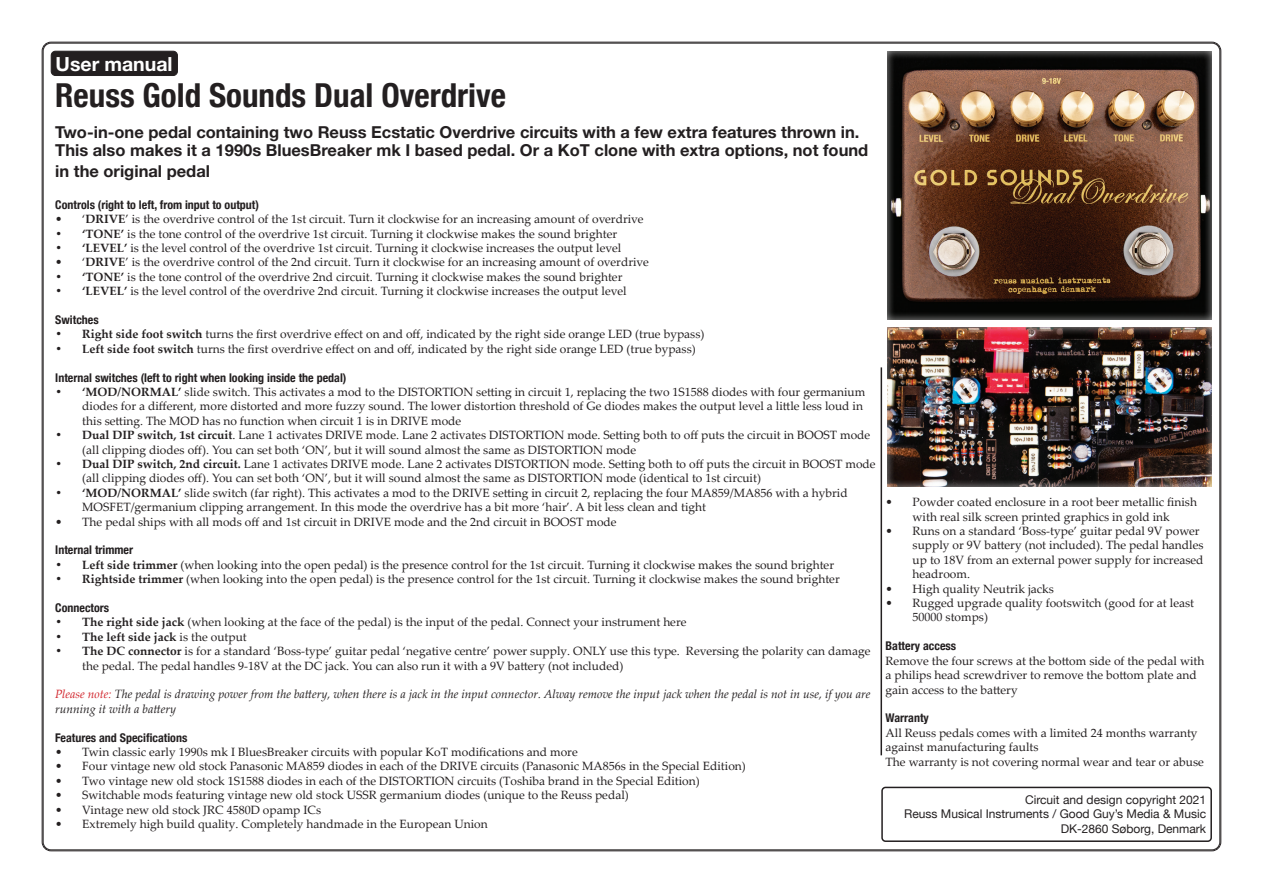
<style>
.page{position:relative;width:1263px;height:893px;background:#fff}
.page>*{position:absolute;margin:0;border:0;box-sizing:border-box;transform-origin:0 0}
.t1{font:700 condensed 33px "Helvetica Neue";color:#231f20}
.t2{font:700 19.5px "Helvetica Neue LT Std";color:#fff}
.t3{font:700 16.5px/18px "Helvetica Neue LT Std";color:#231f20}
.t4{font:12px/14.4px "Palatino Linotype";color:#231f20}
.t5{font:700 condensed 12px "Helvetica Neue";color:#231f20}
.t6{font:italic 12px/14.4px "Palatino Linotype";color:#231f20}
.t7{font:12px/14.4px "Helvetica Neue";color:#231f20;text-align:right}
.t8{font:700 12px "Palatino Linotype";color:#231f20}
.s1{font-weight:700}
.s2{font-weight:400}
.s3{color:#d1232a}
</style>
<div class="page">
<div style="left:51px;top:51px;width:126px;height:25px;background:#231f20;border-radius:4px"></div>
<div style="left:51px;top:51px;width:127px;height:25px;border:1px solid #231f20;border-radius:4px"></div>
<div style="left:881px;top:787px;width:331px;height:55px;border:2px solid #231f20;border-radius:4px"></div>
<hr style="left:880px;top:367px;width:2px;height:388px;background:#231f20">
<div style="left:886px;top:50px;width:328px;height:272px;background:#fff;opacity:.75"></div>
<div style="left:886px;top:326px;width:328px;height:163px;background:#fff;opacity:.75"></div>
<h2 class="t2" style="left:56px;top:52px;width:118px">User manual</h2>
<h1 class="t1" style="left:55px;top:68px;width:452px">Reuss Gold Sounds Dual Overdrive</h1>
<h3 class="t3" style="left:55px;top:122px;width:814px">Two-in-one pedal containing two Reuss Ecstatic Overdrive circuits with a few extra features thrown in.<br>This also makes it a 1990s BluesBreaker mk I based pedal. Or a KoT clone with extra options, not found</h3>
<h3 class="t3" style="left:55px;top:162px;width:156px">in the original pedal</h3>
<p class="t5" style="left:55px;top:195px;width:205px">Controls (right to left, from input to output)</p>
<p class="t4" style="left:55px;top:211px;width:590px">• ‘<span class="s1">DRIVE</span>’ is the overdrive control of the 1st circuit. Turn it clockwise for an increasing amount of overdrive</p>
<p class="t4" style="left:55px;top:226px;width:563px"><span class="s1">• ‘TONE’</span> is the tone control of the overdrive 1st circuit. Turning it clockwise makes the sound brighter</p>
<p class="t4" style="left:55px;top:240px;width:567px"><span class="s1">• ‘LEVEL’</span> is the level control of the overdrive 1st circuit. Turning it clockwise increases the output level</p>
<p class="t4" style="left:55px;top:255px;width:595px">• ‘<span class="s1">DRIVE</span>’ is the overdrive control of the 2nd circuit. Turn it clockwise for an increasing amount of overdrive</p>
<p class="t4" style="left:55px;top:269px;width:569px"><span class="s1">• ‘TONE’</span> is the tone control of the overdrive 2nd circuit. Turning it clockwise makes the sound brighter</p>
<p class="t4" style="left:55px;top:283px;width:573px"><span class="s1">• ‘LEVEL’</span> is the level control of the overdrive 2nd circuit. Turning it clockwise increases the output level</p>
<p class="t5" style="left:55px;top:310px;width:45px">Switches</p>
<p class="t4" style="left:55px;top:327px;width:651px"><span class="s1">• Right side foot switch</span> turns the first overdrive effect on and off, indicated by the right side orange LED (true bypass)</p>
<p class="t4" style="left:55px;top:341px;width:642px"><span class="s1">• Left side foot switch</span> turns the first overdrive effect on and off, indicated by the right side orange LED (true bypass)</p>
<p class="t5" style="left:55px;top:367px;width:293px">Internal switches (left to right when looking inside the pedal)</p>
<p class="t4" style="left:82px;top:384px;width:785px;text-indent:-27px"><span class="s1">• ‘MOD/NORMAL’</span> slide switch. This activates a mod to the DISTORTION setting in circuit 1, replacing the two 1S1588 diodes with four germanium diodes for a different, more distorted and more fuzzy sound. The lower distortion threshold of Ge diodes makes the output level a little less loud in this setting. The MOD has no function when circuit 1 is in DRIVE mode</p>
<p class="t4" style="left:82px;top:427px;width:789px;text-indent:-27px"><span class="s1">• Dual DIP switch, 1st circuit</span>. Lane 1 activates DRIVE mode. Lane 2 activates DISTORTION mode. Setting both to off puts the circuit in BOOST mode (all clipping diodes off). You can set both ‘ON’, but it will sound almost the same as DISTORTION mode</p>
<p class="t4" style="left:82px;top:456px;width:795px;text-indent:-27px"><span class="s1">• Dual DIP switch, 2nd circuit.</span> Lane 1 activates DRIVE mode. Lane 2 activates DISTORTION mode. Setting both to off puts the circuit in BOOST mode (all clipping diodes off). You can set both ‘ON’, but it will sound almost the same as DISTORTION mode (identical to 1st circuit)</p>
<p class="t4" style="left:82px;top:485px;width:767px;text-indent:-27px"><span class="s1">• ‘MOD/NORMAL’</span> slide switch (far right). This activates a mod to the DRIVE setting in circuit 2, replacing the four MA859/MA856 with a hybrid<br>MOSFET/germanium clipping arrangement. In this mode the overdrive has a bit more ‘hair’. A bit less clean and tight</p>
<p class="t4" style="left:55px;top:514px;width:563px">• The pedal ships with all mods off and 1st circuit in DRIVE mode and the 2nd circuit in BOOST mode</p>
<p class="t5" style="left:55px;top:540px;width:79px">Internal trimmer</p>
<p class="t4" style="left:55px;top:557px;width:780px"><span class="s1">• Left side trimmer</span> (when looking into the open pedal) is the presence control for the 1st circuit. Turning it clockwise makes the sound brighter</p>
<p class="t4" style="left:55px;top:571px;width:786px"><span class="s1">• Rightside trimmer</span> (when looking into the open pedal) is the presence control for the 1st circuit. Turning it clockwise makes the sound brighter</p>
<p class="t5" style="left:55px;top:598px;width:55px">Connectors</p>
<p class="t4" style="left:55px;top:615px;width:633px"><span class="s1">• The right side jack</span> (when looking at the face of the pedal) is the input of the pedal. Connect your instrument here</p>
<p class="t8" style="left:55px;top:628px;width:193px">• The left side jack <span class="s2">is the output</span></p>
<p class="t4" style="left:82px;top:643px;width:790px;text-indent:-27px"><span class="s1">• The DC connector</span> is for a standard ‘Boss-type’ guitar pedal ‘negative centre’ power supply. ONLY use this type. Reversing the polarity can damage the pedal. The pedal handles 9-18V at the DC jack. You can also run it with a 9V battery (not included)</p>
<p class="t6" style="left:55px;top:687px;width:817px"><span class="s3">Please note:</span> The pedal is drawing power from the battery, when there is a jack in the input connector. Alway remove the input jack when the pedal is not in use, if you are running it with a battery</p>
<p class="t5" style="left:55px;top:727px;width:134px">Features and Specifications</p>
<p class="t4" style="left:55px;top:744px;width:524px">• Twin classic early 1990s mk I BluesBreaker circuits with popular KoT modifications and more</p>
<p class="t4" style="left:55px;top:759px;width:692px">• Four vintage new old stock Panasonic MA859 diodes in each of the DRIVE circuits (Panasonic MA856s in the Special Edition)</p>
<p class="t4" style="left:55px;top:773px;width:646px">• Two vintage new old stock 1S1588 diodes in each of the DISTORTION circuits (Toshiba brand in the Special Edition)</p>
<p class="t4" style="left:55px;top:787px;width:575px">• Switchable mods featuring vintage new old stock USSR germanium diodes (unique to the Reuss pedal)</p>
<p class="t4" style="left:55px;top:802px;width:267px">• Vintage new old stock JRC 4580D opamp ICs</p>
<p class="t4" style="left:55px;top:816px;width:434px">• Extremely high build quality. Completely handmade in the European Union</p>
<p class="t4" style="left:885px;top:494px;width:313px;text-align:center">• Powder coated enclosure in a root beer metallic finish with real silk screen printed graphics in gold ink</p>
<p class="t4" style="left:912px;top:523px;width:293px;text-indent:-27px">• Runs on a standard ‘Boss-type’ guitar pedal 9V power supply or 9V battery (not included). The pedal handles up to 18V from an external power supply for increased headroom.</p>
<p class="t4" style="left:885px;top:581px;width:170px">• High quality Neutrik jacks</p>
<p class="t4" style="left:912px;top:595px;width:283px;text-indent:-27px">• Rugged upgrade quality footswitch (good for at least<br>50000 stomps)</p>
<p class="t5" style="left:885px;top:636px;width:72px">Battery access</p>
<p class="t4" style="left:885px;top:653px;width:320px">Remove the four screws at the bottom side of the pedal with a philips head screwdriver to remove the bottom plate and gain access to the battery</p>
<p class="t5" style="left:885px;top:708px;width:45px">Warranty</p>
<p class="t4" style="left:885px;top:725px;width:320px">All Reuss pedals comes with a limited 24 months warranty against manufacturing faults<br>The warranty is not covering normal wear and tear or abuse</p>
<p class="t7" style="left:904px;top:792px;width:303px">Circuit and design copyright 2021<br>Reuss Musical Instruments / Good Guy’s Media &amp; Music<br>DK-2860 Søborg, Denmark</p>
</div>
